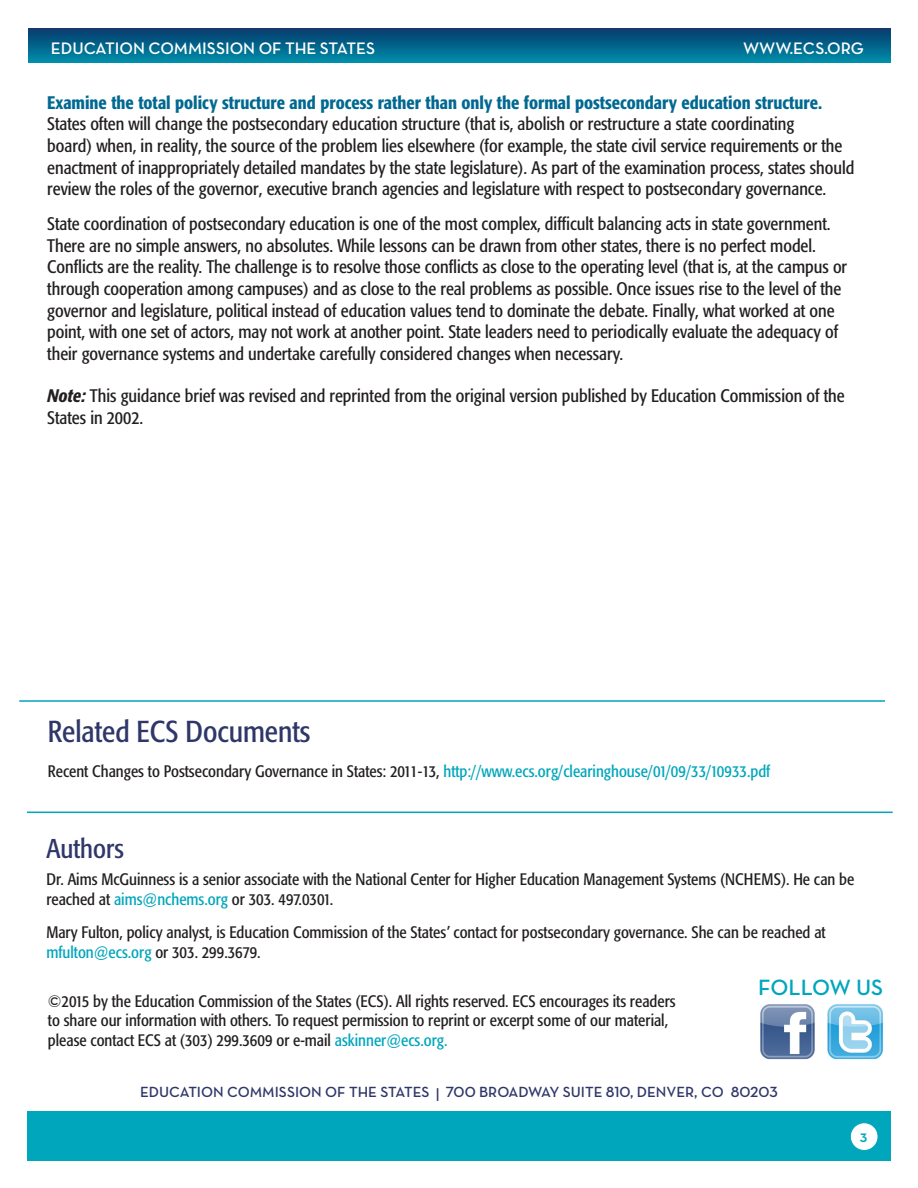
<style>
.page{position:relative;width:918px;height:1188px;background:#fff}
.page>*{position:absolute;margin:0;border:0;box-sizing:border-box;transform-origin:0 0}
.t1{font:condensed 30px "Formata";color:#2f3769}
.t2{font:condensed 27px "Formata";color:#2f3769}
.t3{font:22.5px "Neutra Text Demi Alt";letter-spacing:-.005em;color:#00a6bc}
.Heading_1{font:condensed 18px/21.6px "Formata";color:#231f20}
.t4{font:16.95px "Neutra Text TF Demi SC Alt";color:#fff}
.t5{font:condensed 16.5px/19.8px "Formata";color:#231f20}
.t6{font:16.5px "Neutra Text TF Demi SC Alt";color:#00a6bc}
.t7{font:15px "Neutra Text Demi Alt";color:#2f3769}
.s1{font-weight:500;color:#016991}
.s2{font-weight:500;font-style:italic}
.s3{color:#00a6bc}
</style>
<div class="page">
<hr style="left:27px;top:812px;width:866px;height:1px;background:#00a6bc">
<hr style="left:19px;top:700px;width:866px;height:2px;background:#00a6bc">
<img style="left:760px;top:1004px;width:55px;height:56px">
<img style="left:827px;top:1004px;width:57px;height:56px">
<div style="left:27px;top:1112px;width:864px;height:49px;background:#00a6bc"></div>
<div style="left:850px;top:1123px;width:28px;height:27px;background:#fff;border-radius:50%"></div>
<div style="left:850px;top:1122px;width:28px;height:29px;border:1px solid #00a6bc;border-radius:50%"></div>
<div style="left:28px;top:29px;width:863px;height:34px;background:linear-gradient(to bottom,#073b6d,#008ca9)"></div>
<p class="t4" style="left:51px;top:38px;width:326px">EDUCATION COMMISSION OF THE STATES</p>
<p class="t4" style="left:743px;top:38px;width:122px">WWW.ECS.ORG</p>
<p class="Heading_1" style="left:47px;top:92px;width:809px"><span class="s1">Examine the total policy structure and process rather than only the formal postsecondary education structure.<br></span>States often will change the postsecondary education structure (that is, abolish or restructure a state coordinating<br>board) when, in reality, the source of the problem lies elsewhere (for example, the state civil service requirements or the enactment of inappropriately detailed mandates by the state legislature). As part of the examination process, states should review the roles of the governor, executive branch agencies and legislature with respect to postsecondary governance.</p>
<p class="Heading_1" style="left:47px;top:213px;width:802px">State coordination of postsecondary education is one of the most complex, difficult balancing acts in state government.<br>There are no simple answers, no absolutes. While lessons can be drawn from other states, there is no perfect model.<br>Conflicts are the reality. The challenge is to resolve those conflicts as close to the operating level (that is, at the campus or through cooperation among campuses) and as close to the real problems as possible. Once issues rise to the level of the governor and legislature, political instead of education values tend to dominate the debate. Finally, what worked at one point, with one set of actors, may not work at another point. State leaders need to periodically evaluate the adequacy of their governance systems and undertake carefully considered changes when necessary.</p>
<p class="Heading_1" style="left:47px;top:385px;width:799px"><span class="s2">Note:</span> This guidance brief was revised and reprinted from the original version published by Education Commission of the<br>States in 2002.</p>
<p class="t1" style="left:48px;top:713px;width:264px">Related ECS Documents</p>
<p class="t5" style="left:48px;top:762px;width:724px">Recent Changes to Postsecondary Governance in States: 2011-13, <span class="s3">http://www.ecs.org/clearinghouse/01/09/33/10933.pdf</span></p>
<p class="t2" style="left:46px;top:833px;width:79px">Authors</p>
<p class="t5" style="left:46px;top:869px;width:809px">Dr. Aims McGuinness is a senior associate with the National Center for Higher Education Management Systems (NCHEMS). He can be reached at <span class="s3">aims@nchems.org</span> or 303. 497.0301.</p>
<p class="t5" style="left:46px;top:922px;width:781px">Mary Fulton, policy analyst, is Education Commission of the States’ contact for postsecondary governance. She can be reached at <span class="s3">mfulton@ecs.org</span> or 303. 299.3679.</p>
<p class="t5" style="left:48px;top:991px;width:629px">©2015 by the Education Commission of the States (ECS). All rights reserved. ECS encourages its readers to share our information with others. To request permission to reprint or excerpt some of our material, please contact ECS at (303) 299.3609 or e-mail <span class="s3">askinner@ecs.org.</span></p>
<p class="t3" style="left:758px;top:974px;width:126px">FOLLOW US</p>
<p class="t7" style="left:140px;top:1083px;width:639px">EDUCATION COMMISSION OF THE STATES | 700 BROADWAY SUITE 810, DENVER, CO 80203</p>
<p class="t6" style="left:859px;top:1127px;width:10px">3</p>
</div>
